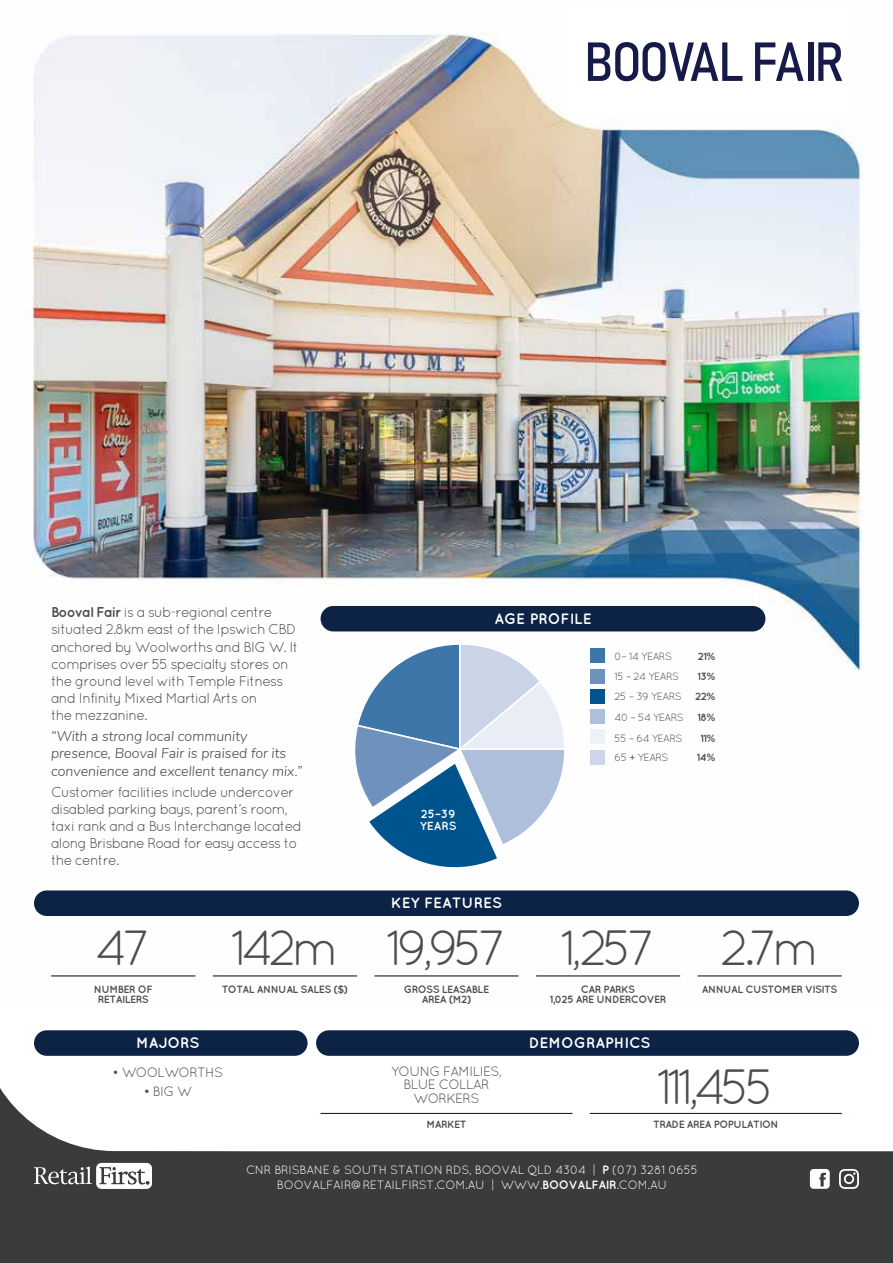
<style>
.page{position:relative;width:893px;height:1263px;background:#fff}
.page>*{position:absolute;margin:0;border:0;box-sizing:border-box;transform-origin:0 0}
.t1{font:49.5px "Quicksand";letter-spacing:-.12em;color:#4d4d4f}
.t2{font:700 15px "Quicksand";color:#fff}
.t3{font:14.25px/17.1px "Quicksand";letter-spacing:-.06em;color:#4d4d4f}
.t4{font:italic 300 14.25px/17.1px "Nunito";color:#4d4d4f}
.t5{font:13.5px/13.5px "Quicksand";letter-spacing:-.05em;color:#4d4d4f;text-align:center}
.t6{font:12px/15px "Quicksand";letter-spacing:-.025em;color:#fff;text-align:center}
.t7{font:700 11.7px/11.7px "Quicksand";color:#fff}
.t8{font:700 10.5px/10.5px "Quicksand";letter-spacing:-.05em;color:#4d4d4f;text-align:center}
.t9{font:10.5px "Quicksand";letter-spacing:-.05em;color:#4d4d4f}
.s1{font-weight:700}
</style>
<div class="page">
<svg style="left:0;top:1031px;width:893px;height:232px;fill:#3a3b3c"></svg>
<svg style="left:839px;top:1169px;width:20px;height:20px"></svg>
<svg style="left:810px;top:1169px;width:20px;height:20px"></svg>
<svg style="left:34px;top:1163px;width:118px;height:26px"></svg>
<img style="left:32px;top:33px;width:831px;height:944px">
<div style="left:316px;top:1030px;width:543px;height:26px;background:#0d2345;border-radius:13px"></div>
<div style="left:34px;top:1030px;width:274px;height:26px;background:#0d2345;border-radius:13px"></div>
<div style="left:34px;top:890px;width:825px;height:26px;background:#0d2345;border-radius:13px"></div>
<div style="left:321px;top:606px;width:444px;height:25px;background:#0d2345;border-radius:13px"></div>
<hr style="left:52px;top:975px;width:143px;height:1px;background:#0d2345">
<hr style="left:321px;top:1113px;width:251px;height:1px;background:#0d2345">
<hr style="left:590px;top:1113px;width:251px;height:1px;background:#0d2345">
<hr style="left:213px;top:975px;width:144px;height:1px;background:#0d2345">
<hr style="left:375px;top:975px;width:143px;height:1px;background:#0d2345">
<hr style="left:536px;top:975px;width:144px;height:1px;background:#0d2345">
<hr style="left:698px;top:975px;width:143px;height:1px;background:#0d2345">
<div style="left:590px;top:648px;width:14px;height:15px;background:#3f75a9"></div>
<div style="left:590px;top:669px;width:14px;height:15px;background:#6f92bd"></div>
<div style="left:590px;top:689px;width:14px;height:15px;background:#00548e"></div>
<div style="left:590px;top:709px;width:14px;height:15px;background:#aebfdb"></div>
<div style="left:590px;top:729px;width:14px;height:15px;background:#edf2f8"></div>
<div style="left:590px;top:750px;width:14px;height:15px;background:#cdd7e9"></div>
<svg style="left:354px;top:642px;width:212px;height:227px"></svg>
<div style="left:564px;top:10px;width:287px;height:101px;background:#fff"></div>
<div style="left:808px;top:42px;width:5px;height:39px;background:#151a48"></div>
<svg style="left:755px;top:42px;width:49px;height:39px"></svg>
<svg style="left:588px;top:42px;width:154px;height:39px"></svg>
<svg style="left:818px;top:42px;width:24px;height:39px"></svg>
<p class="t3" style="left:51px;top:604px;width:249px"><span class="s1">Booval Fair</span> is a sub-regional centre situated 2.8km east of the Ipswich CBD anchored by Woolworths and BIG W. It comprises over 55 specialty stores on the ground level with Temple Fitness and Infinity Mixed Martial Arts on<br>the mezzanine.</p>
<p class="t4" style="left:51px;top:729px;width:253px">“With a strong local community presence, Booval Fair is praised for its convenience and excellent tenancy mix.”</p>
<p class="t3" style="left:51px;top:784px;width:253px">Customer facilities include undercover disabled parking bays, parent’s room, taxi rank and a Bus Interchange located along Brisbane Road for easy access to the centre.</p>
<p class="t7" style="left:420px;top:808px;width:38px">25–39<br>YEARS</p>
<p class="t2" style="left:494px;top:612px;width:99px">AGE PROFILE</p>
<p class="t9" style="left:615px;top:652px;width:59px">0– 14 YEARS</p>
<p class="t8" style="left:698px;top:652px;width:19px">21%</p>
<p class="t9" style="left:615px;top:672px;width:66px">15 – 24 YEARS</p>
<p class="t8" style="left:697px;top:672px;width:19px">13%</p>
<p class="t9" style="left:615px;top:692px;width:69px">25 – 39 YEARS</p>
<p class="t8" style="left:695px;top:692px;width:21px">22%</p>
<p class="t9" style="left:615px;top:712px;width:71px">40 – 54 YEARS</p>
<p class="t8" style="left:697px;top:712px;width:19px">18%</p>
<p class="t9" style="left:615px;top:733px;width:70px">55 – 64 YEARS</p>
<p class="t8" style="left:700px;top:733px;width:16px">11%</p>
<p class="t9" style="left:615px;top:753px;width:56px">65 + YEARS</p>
<p class="t8" style="left:697px;top:753px;width:20px">14%</p>
<p class="t2" style="left:391px;top:897px;width:113px">KEY FEATURES</p>
<h1 class="t1" style="left:95px;top:925px;width:57px">47</h1>
<h1 class="t1" style="left:231px;top:925px;width:426px">142m 19,957 1,257</h1>
<h1 class="t1" style="left:720px;top:925px;width:100px">2.7m</h1>
<p class="t8" style="left:94px;top:984px;width:60px">NUMBER OF<br>RETAILERS</p>
<p class="t8" style="left:222px;top:984px;width:128px">TOTAL ANNUAL SALES ($)</p>
<p class="t8" style="left:404px;top:984px;width:87px">GROSS LEASABLE<br>AREA (M2)</p>
<p class="t8" style="left:550px;top:984px;width:118px">CAR PARKS<br>1,025 ARE UNDERCOVER</p>
<p class="t8" style="left:702px;top:984px;width:137px">ANNUAL CUSTOMER VISITS</p>
<p class="t2" style="left:136px;top:1037px;width:65px">MAJORS</p>
<p class="t5" style="left:113px;top:1066px;width:112px">• WOOLWORTHS</p>
<p class="t5" style="left:144px;top:1085px;width:50px">• BIG W</p>
<p class="t5" style="left:391px;top:1065px;width:112px">YOUNG FAMILIES,<br>BLUE COLLAR<br>WORKERS</p>
<p class="t2" style="left:529px;top:1037px;width:123px">DEMOGRAPHICS</p>
<h1 class="t1" style="left:657px;top:1065px;width:120px">111,455</h1>
<p class="t8" style="left:426px;top:1120px;width:42px">MARKET</p>
<p class="t8" style="left:653px;top:1120px;width:127px">TRADE AREA POPULATION</p>
<p class="t6" style="left:246px;top:1163px;width:454px">CNR BRISBANE &amp; SOUTH STATION RDS, BOOVAL QLD 4304 | <span class="s1">P</span> (07) 3281 0655<br>BOOVALFAIR@RETAILFIRST.COM.AU | WWW.<span class="s1">BOOVALFAIR</span>.COM.AU</p>
</div>
